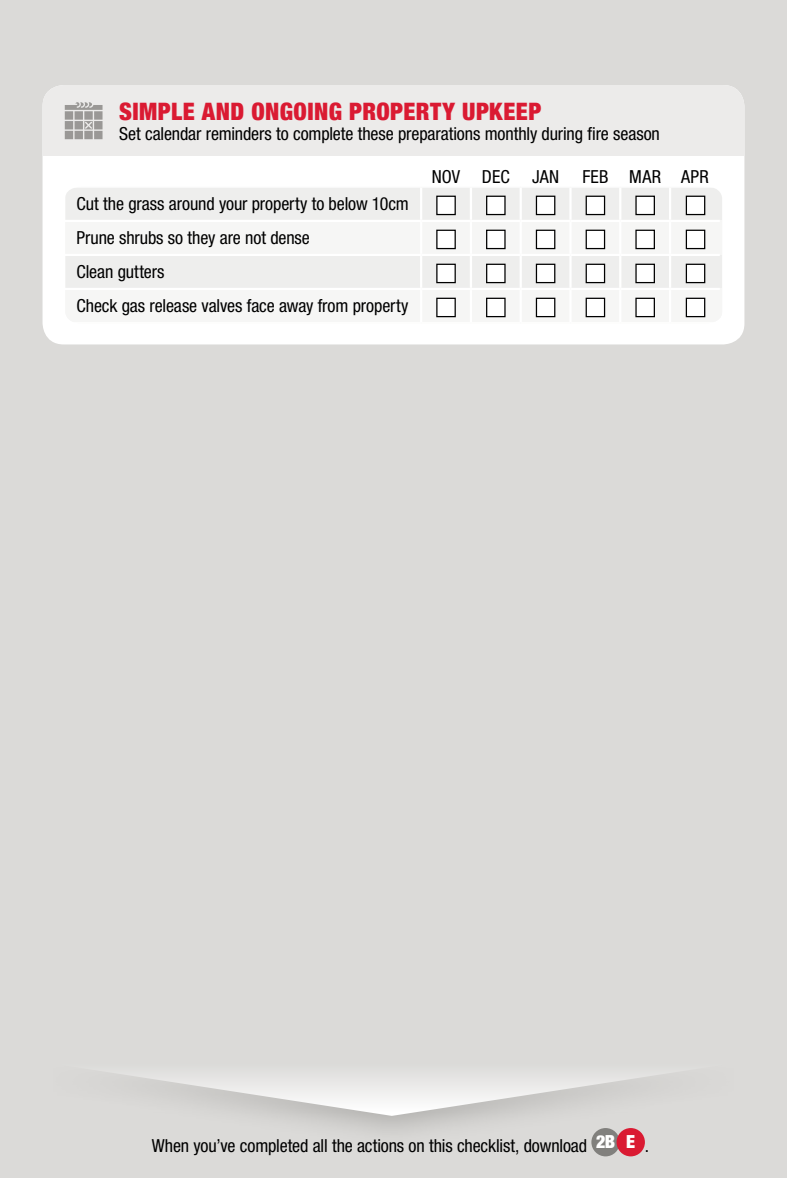
<style>
.page{position:relative;width:787px;height:1178px;background:#dbdad8}
.page>*{position:absolute;margin:0;border:0;box-sizing:border-box;transform-origin:0 0}
.t1{font:900 condensed 24px "Helvetica Neue";letter-spacing:.02em;color:#da1a32}
.t2{font:condensed 18px/34px "Helvetica Neue LT Std";letter-spacing:-.005em;color:#000}
.t3{font:condensed 18px "Helvetica Neue LT Std";letter-spacing:.015em;color:#000}
</style>
<div class="page">
<div style="left:53px;top:1063px;width:680px;height:86px;background:#81807d;opacity:.5"></div>
<svg style="left:53px;top:1063px;width:679px;height:53px"></svg>
<div style="left:591px;top:1128px;width:28px;height:28px;background:#81807d;border-radius:50%"></div>
<div style="left:616px;top:1128px;width:29px;height:28px;background:#da1a32;border-radius:50%"></div>
<div style="left:43px;top:85px;width:701px;height:259px;background:#fff;border-radius:21px"></div>
<div style="left:43px;top:85px;width:701px;height:71px;background:#ecebea"></div>
<div style="left:65px;top:188px;width:657px;height:100px;background:#eeeeed"></div>
<div style="left:65px;top:220px;width:657px;height:34px;background:#f6f6f5"></div>
<div style="left:65px;top:288px;width:657px;height:35px;background:#f6f6f5"></div>
<hr style="left:420px;top:188px;width:2px;height:32px;background:#fff">
<hr style="left:470px;top:188px;width:2px;height:32px;background:#fff">
<hr style="left:519px;top:188px;width:3px;height:32px;background:#fff">
<hr style="left:569px;top:188px;width:2px;height:32px;background:#fff">
<hr style="left:619px;top:188px;width:2px;height:32px;background:#fff">
<hr style="left:669px;top:188px;width:2px;height:32px;background:#fff">
<hr style="left:64px;top:220px;width:357px;height:2px;background:#fff">
<hr style="left:421px;top:220px;width:50px;height:2px;background:#fff">
<hr style="left:420px;top:222px;width:2px;height:32px;background:#fff">
<hr style="left:471px;top:220px;width:49px;height:2px;background:#fff">
<hr style="left:470px;top:222px;width:2px;height:32px;background:#fff">
<hr style="left:520px;top:220px;width:50px;height:2px;background:#fff">
<hr style="left:519px;top:222px;width:3px;height:32px;background:#fff">
<hr style="left:570px;top:220px;width:50px;height:2px;background:#fff">
<hr style="left:569px;top:222px;width:2px;height:32px;background:#fff">
<hr style="left:620px;top:220px;width:50px;height:2px;background:#fff">
<hr style="left:619px;top:222px;width:2px;height:32px;background:#fff">
<hr style="left:670px;top:220px;width:50px;height:2px;background:#fff">
<hr style="left:669px;top:222px;width:2px;height:32px;background:#fff">
<hr style="left:64px;top:254px;width:357px;height:2px;background:#fff">
<hr style="left:421px;top:254px;width:50px;height:2px;background:#fff">
<hr style="left:420px;top:256px;width:2px;height:32px;background:#fff">
<hr style="left:471px;top:254px;width:49px;height:2px;background:#fff">
<hr style="left:470px;top:256px;width:2px;height:32px;background:#fff">
<hr style="left:520px;top:254px;width:50px;height:2px;background:#fff">
<hr style="left:519px;top:256px;width:3px;height:32px;background:#fff">
<hr style="left:570px;top:254px;width:50px;height:2px;background:#fff">
<hr style="left:569px;top:256px;width:2px;height:32px;background:#fff">
<hr style="left:620px;top:254px;width:50px;height:2px;background:#fff">
<hr style="left:619px;top:256px;width:2px;height:32px;background:#fff">
<hr style="left:670px;top:254px;width:50px;height:2px;background:#fff">
<hr style="left:669px;top:256px;width:2px;height:32px;background:#fff">
<hr style="left:64px;top:288px;width:357px;height:2px;background:#fff">
<hr style="left:421px;top:288px;width:50px;height:2px;background:#fff">
<hr style="left:420px;top:290px;width:2px;height:32px;background:#fff">
<hr style="left:471px;top:288px;width:49px;height:2px;background:#fff">
<hr style="left:470px;top:290px;width:2px;height:32px;background:#fff">
<hr style="left:520px;top:288px;width:50px;height:2px;background:#fff">
<hr style="left:519px;top:290px;width:3px;height:32px;background:#fff">
<hr style="left:570px;top:288px;width:50px;height:2px;background:#fff">
<hr style="left:569px;top:290px;width:2px;height:32px;background:#fff">
<hr style="left:620px;top:288px;width:50px;height:2px;background:#fff">
<hr style="left:619px;top:290px;width:2px;height:32px;background:#fff">
<hr style="left:670px;top:288px;width:50px;height:2px;background:#fff">
<hr style="left:669px;top:290px;width:2px;height:32px;background:#fff">
<hr style="left:64px;top:322px;width:357px;height:2px;background:#fff">
<hr style="left:421px;top:322px;width:50px;height:2px;background:#fff">
<hr style="left:471px;top:322px;width:49px;height:2px;background:#fff">
<hr style="left:520px;top:322px;width:50px;height:2px;background:#fff">
<hr style="left:570px;top:322px;width:50px;height:2px;background:#fff">
<hr style="left:620px;top:322px;width:50px;height:2px;background:#fff">
<hr style="left:670px;top:322px;width:50px;height:2px;background:#fff">
<div style="left:437px;top:196px;width:18px;height:19px;background:#fff"></div>
<div style="left:436px;top:196px;width:20px;height:19px;border:1px solid #000"></div>
<div style="left:486px;top:196px;width:19px;height:19px;background:#fff"></div>
<div style="left:486px;top:196px;width:19px;height:19px;border:1px solid #000"></div>
<div style="left:536px;top:196px;width:19px;height:19px;background:#fff"></div>
<div style="left:536px;top:196px;width:19px;height:19px;border:1px solid #000"></div>
<div style="left:586px;top:196px;width:18px;height:19px;background:#fff"></div>
<div style="left:585px;top:196px;width:20px;height:19px;border:1px solid #000"></div>
<div style="left:636px;top:196px;width:18px;height:19px;background:#fff"></div>
<div style="left:635px;top:196px;width:20px;height:19px;border:1px solid #000"></div>
<div style="left:686px;top:196px;width:18px;height:19px;background:#fff"></div>
<div style="left:685px;top:196px;width:20px;height:19px;border:1px solid #000"></div>
<div style="left:437px;top:230px;width:18px;height:19px;background:#fff"></div>
<div style="left:436px;top:230px;width:20px;height:19px;border:1px solid #000"></div>
<div style="left:486px;top:230px;width:19px;height:19px;background:#fff"></div>
<div style="left:486px;top:230px;width:19px;height:19px;border:1px solid #000"></div>
<div style="left:536px;top:230px;width:19px;height:19px;background:#fff"></div>
<div style="left:536px;top:230px;width:19px;height:19px;border:1px solid #000"></div>
<div style="left:586px;top:230px;width:18px;height:19px;background:#fff"></div>
<div style="left:585px;top:230px;width:20px;height:19px;border:1px solid #000"></div>
<div style="left:636px;top:230px;width:18px;height:19px;background:#fff"></div>
<div style="left:635px;top:230px;width:20px;height:19px;border:1px solid #000"></div>
<div style="left:686px;top:230px;width:18px;height:19px;background:#fff"></div>
<div style="left:685px;top:230px;width:20px;height:19px;border:1px solid #000"></div>
<div style="left:437px;top:264px;width:18px;height:19px;background:#fff"></div>
<div style="left:436px;top:264px;width:20px;height:19px;border:1px solid #000"></div>
<div style="left:486px;top:264px;width:19px;height:19px;background:#fff"></div>
<div style="left:486px;top:264px;width:19px;height:19px;border:1px solid #000"></div>
<div style="left:536px;top:264px;width:19px;height:19px;background:#fff"></div>
<div style="left:536px;top:264px;width:19px;height:19px;border:1px solid #000"></div>
<div style="left:586px;top:264px;width:18px;height:19px;background:#fff"></div>
<div style="left:585px;top:264px;width:20px;height:19px;border:1px solid #000"></div>
<div style="left:636px;top:264px;width:18px;height:19px;background:#fff"></div>
<div style="left:635px;top:264px;width:20px;height:19px;border:1px solid #000"></div>
<div style="left:686px;top:264px;width:18px;height:19px;background:#fff"></div>
<div style="left:685px;top:264px;width:20px;height:19px;border:1px solid #000"></div>
<div style="left:437px;top:298px;width:18px;height:19px;background:#fff"></div>
<div style="left:436px;top:298px;width:20px;height:19px;border:1px solid #000"></div>
<div style="left:486px;top:298px;width:19px;height:19px;background:#fff"></div>
<div style="left:486px;top:298px;width:19px;height:19px;border:1px solid #000"></div>
<div style="left:536px;top:298px;width:19px;height:19px;background:#fff"></div>
<div style="left:536px;top:298px;width:19px;height:19px;border:1px solid #000"></div>
<div style="left:586px;top:298px;width:18px;height:19px;background:#fff"></div>
<div style="left:585px;top:298px;width:20px;height:19px;border:1px solid #000"></div>
<div style="left:636px;top:298px;width:18px;height:19px;background:#fff"></div>
<div style="left:635px;top:298px;width:20px;height:19px;border:1px solid #000"></div>
<div style="left:686px;top:298px;width:18px;height:19px;background:#fff"></div>
<div style="left:685px;top:298px;width:20px;height:19px;border:1px solid #000"></div>
<svg style="left:64px;top:102px;width:39px;height:38px"></svg>
<h1 class="t1" style="left:119px;top:92px;width:423px">SIMPLE AND ONGOING PROPERTY UPKEEP</h1>
<p class="t2" style="left:119px;top:117px;width:542px">Set calendar reminders to complete these preparations monthly during fire season</p>
<p class="t2" style="left:432px;top:159px;width:129px">NOV DEC JAN</p>
<p class="t3" style="left:582px;top:166px;width:128px">FEB MAR APR</p>
<p class="t2" style="left:77px;top:187px;width:334px">Cut the grass around your property to below 10cm Prune shrubs so they are not dense<br>Clean gutters<br>Check gas release valves face away from property</p>
<p class="t2" style="left:152px;top:1128px;width:499px">When you’ve completed all the actions on this checklist, download <sup>2B</sup> <sup>E</sup> .</p>
</div>
